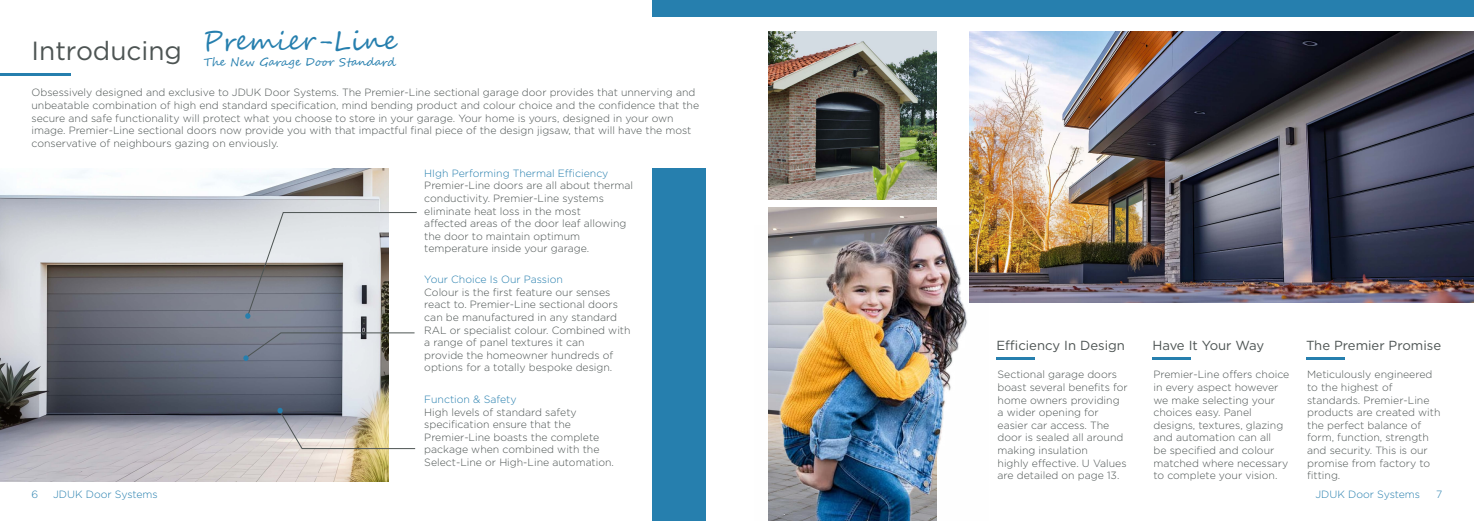
<style>
.page{position:relative;width:1474px;height:521px;background:#fff}
.page>*{position:absolute;margin:0;border:0;box-sizing:border-box;transform-origin:0 0}
.t1{font:26.25px "Segoe Script";color:#267fae}
.t2{font:26.25px "Gotham";color:#4d5453}
.t3{font:13.12px "Gotham";color:#4d5453}
.t4{font:13.12px "Gotham";letter-spacing:-.02em;color:#4d5453}
.t5{font:11.38px "Segoe Script";color:#267fae}
.t6{font:300 10.5px/12.6px "Gotham";color:#4d5453}
.t7{font:300 10.5px "Gotham";color:#267fae}
</style>
<div class="page">
<img style="left:0;top:168px;width:388px;height:314px">
<div style="left:652px;top:168px;width:53px;height:353px;background:#267fae"></div>
<div style="left:652px;top:0;width:821px;height:16px;background:#267fae"></div>
<hr style="left:0;top:73px;width:71px;height:3px;background:#267fae">
<hr style="left:996px;top:357px;width:39px;height:3px;background:#267fae">
<hr style="left:1152px;top:357px;width:39px;height:3px;background:#267fae">
<hr style="left:1305px;top:357px;width:39px;height:3px;background:#267fae">
<img style="left:768px;top:32px;width:168px;height:168px">
<img style="left:969px;top:32px;width:504px;height:271px">
<img style="left:768px;top:207px;width:168px;height:19px">
<img style="left:768px;top:226px;width:220px;height:295px">
<svg style="left:277px;top:408px;width:139px;height:41px"></svg>
<svg style="left:243px;top:332px;width:172px;height:29px"></svg>
<svg style="left:245px;top:212px;width:172px;height:107px"></svg>
<h1 class="t2" style="left:32px;top:33px;width:152px">Introducing</h1>
<h1 class="t1" style="left:203px;top:22px;width:196px">Premier-Line</h1>
<p class="t5" style="left:204px;top:54px;width:193px">The New Garage Door Standard</p>
<p class="t6" style="left:32px;top:86px;width:669px">Obsessively designed and exclusive to JDUK Door Systems. The Premier-Line sectional garage door provides that unnerving and unbeatable combination of high end standard specification, mind bending product and colour choice and the confidence that the secure and safe functionality will protect what you choose to store in your garage. Your home is yours, designed in your own image. Premier-Line sectional doors now provide you with that impactful final piece of the design jigsaw, that will have the most conservative of neighbours gazing on enviously.</p>
<p class="t7" style="left:424px;top:166px;width:186px">HIgh Performing Thermal Efficiency</p>
<p class="t6" style="left:424px;top:179px;width:210px">Premier-Line doors are all about thermal conductivity. Premier-Line systems eliminate heat loss in the most<br>affected areas of the door leaf allowing the door to maintain optimum temperature inside your garage.</p>
<p class="t7" style="left:424px;top:273px;width:140px">Your Choice Is Our Passion</p>
<p class="t6" style="left:424px;top:285px;width:208px">Colour is the first feature our senses react to. Premier-Line sectional doors can be manufactured in any standard RAL or specialist colour. Combined with a range of panel textures it can<br>provide the homeowner hundreds of options for a totally bespoke design.</p>
<p class="t7" style="left:424px;top:393px;width:94px">Function &amp; Safety</p>
<p class="t6" style="left:424px;top:405px;width:191px">High levels of standard safety specification ensure that the Premier-Line boasts the complete package when combined with the Select-Line or High-Line automation.</p>
<p class="t3" style="left:996px;top:337px;width:130px">Efficiency In Design</p>
<p class="t4" style="left:1152px;top:337px;width:113px">Have It Your Way</p>
<p class="t3" style="left:1305px;top:337px;width:137px">The Premier Promise</p>
<p class="t6" style="left:997px;top:368px;width:132px">Sectional garage doors boast several benefits for home owners providing a wider opening for easier car access. The door is sealed all around making insulation<br>highly effective. U Values are detailed on page 13.</p>
<p class="t6" style="left:1153px;top:368px;width:137px">Premier-Line offers choice in every aspect however we make selecting your choices easy. Panel designs, textures, glazing and automation can all<br>be specified and colour matched where necessary to complete your vision.</p>
<p class="t6" style="left:1307px;top:368px;width:135px">Meticulously engineered to the highest of standards. Premier-Line products are created with the perfect balance of form, function, strength and security. This is our promise from factory to fitting.</p>
<p class="t7" style="left:32px;top:487px;width:8px">6</p>
<p class="t7" style="left:53px;top:487px;width:106px">JDUK Door Systems</p>
<p class="t7" style="left:1315px;top:487px;width:106px">JDUK Door Systems</p>
<p class="t7" style="left:1436px;top:487px;width:8px">7</p>
</div>
